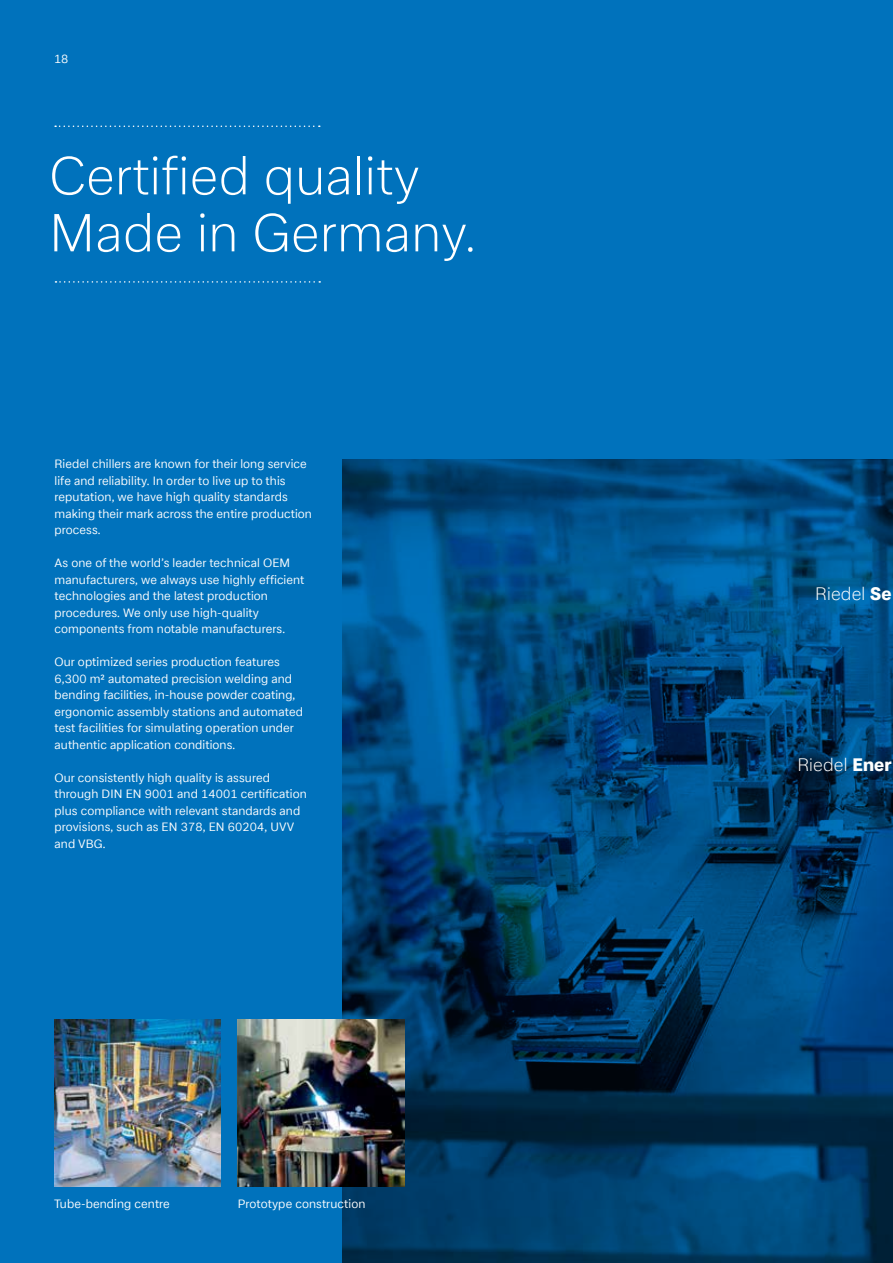
<style>
.page{position:relative;width:893px;height:1263px;background:#0072bc}
.page>*{position:absolute;margin:0;border:0;box-sizing:border-box;transform-origin:0 0}
.t1{font:300 52.5px/57px "Glen Dimplex Sans";letter-spacing:.01em;color:#fff}
.t2{font:300 18px "Glen Dimplex Sans";letter-spacing:.01em;color:#fff}
.t3{font:12px/16.5px "Glen Dimplex Sans";letter-spacing:.01em;color:#fff}
.s1{font-weight:800}
</style>
<div class="page">
<img style="left:343px;top:459px;width:550px;height:804px">
<img style="left:238px;top:1020px;width:167px;height:167px">
<img style="left:54px;top:1020px;width:167px;height:167px">
<svg style="left:55px;top:126px;width:265px;height:1px"></svg>
<svg style="left:55px;top:281px;width:265px;height:2px"></svg>
<p class="t3" style="left:54px;top:50px;width:16px">18</p>
<h1 class="t1" style="left:49px;top:147px;width:428px">Certified quality<br>Made in Germany.</h1>
<p class="t3" style="left:55px;top:456px;width:259px">Riedel chillers are known for their long service life and reliability. In order to live up to this reputation, we have high quality standards making their mark across the entire production process.</p>
<p class="t3" style="left:55px;top:555px;width:251px">As one of the world’s leader technical OEM manufacturers, we always use highly efficient technologies and the latest production procedures. We only use high-quality components from notable manufacturers.</p>
<p class="t3" style="left:55px;top:654px;width:250px">Our optimized series production features 6,300 m² automated precision welding and bending facilities, in-house powder coating, ergonomic assembly stations and automated test facilities for simulating operation under authentic application conditions.</p>
<p class="t3" style="left:55px;top:769px;width:254px">Our consistently high quality is assured through DIN EN 9001 and 14001 certification plus compliance with relevant standards and provisions, such as EN 378, EN 60204, UVV and VBG.</p>
<p class="t3" style="left:54px;top:1196px;width:117px">Tube-bending centre</p>
<p class="t3" style="left:238px;top:1196px;width:129px">Prototype construction</p>
<h2 class="t2" style="left:815px;top:584px;width:78px">Riedel <span class="s1">Se</span></h2>
<h2 class="t2" style="left:797px;top:754px;width:96px">Riedel <span class="s1">Ener</span></h2>
</div>
